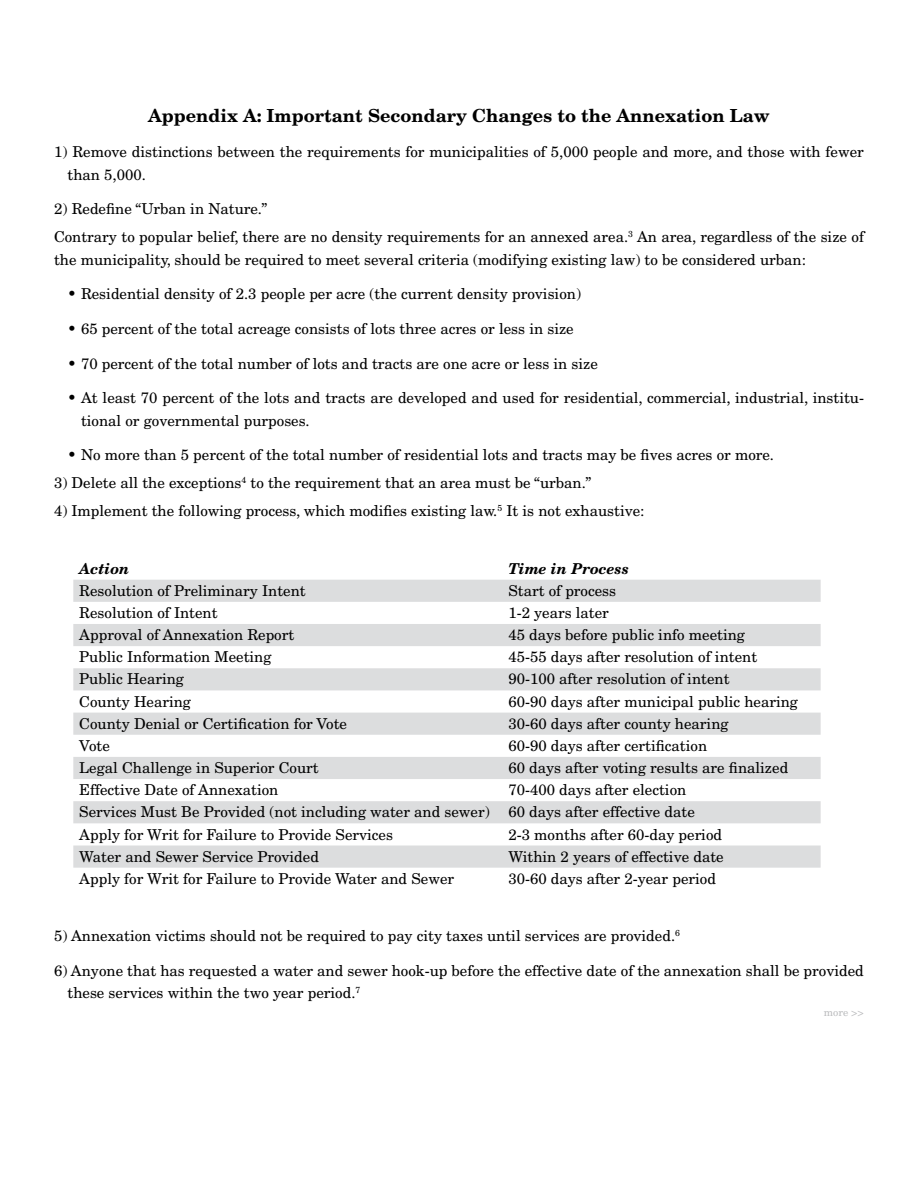
<style>
.page{position:relative;width:918px;height:1188px;background:#fff}
.page>*{position:absolute;margin:0;border:0;box-sizing:border-box;transform-origin:0 0}
.t1{font:700 18px "New Century Schlbk";color:#000}
.t2{font:15px/22.5px "New Century Schlbk";color:#000}
.t3{font:italic 700 15px "New Century Schlbk";color:#000}
.t4{font:10.5px "New Century Schlbk";color:#bcbdbf}
</style>
<div class="page">
<svg style="left:73px;top:580px;width:748px;height:288px;fill:#dcddde"></svg>
<p class="t1" style="left:148px;top:105px;width:623px">Appendix A: Important Secondary Changes to the Annexation Law</p>
<p class="t2" style="left:68px;top:142px;width:798px;text-indent:-14px">1) Remove distinctions between the requirements for municipalities of 5,000 people and more, and those with fewer than 5,000.</p>
<p class="t2" style="left:54px;top:196px;width:812px;line-height:27.9px">2) Redefine “Urban in Nature.”<br>Contrary to popular belief, there are no density requirements for an annexed area.<sup>3</sup> An area, regardless of the size of</p>
<p class="t2" style="left:54px;top:249px;width:753px">the municipality, should be required to meet several criteria (modifying existing law) to be considered urban:</p>
<p class="t2" style="left:68px;top:284px;width:515px">• Residential density of 2.3 people per acre (the current density provision)</p>
<p class="t2" style="left:68px;top:319px;width:508px">• 65 percent of the total acreage consists of lots three acres or less in size</p>
<p class="t2" style="left:68px;top:353px;width:532px">• 70 percent of the total number of lots and tracts are one acre or less in size</p>
<p class="t2" style="left:81px;top:388px;width:784px;text-indent:-14px">• At least 70 percent of the lots and tracts are developed and used for residential, commercial, industrial, institu&shy;tional or governmental purposes.</p>
<p class="t2" style="left:68px;top:445px;width:708px">• No more than 5 percent of the total number of residential lots and tracts may be fives acres or more.</p>
<p class="t2" style="left:54px;top:473px;width:539px">3) Delete all the exceptions<sup>4</sup> to the requirement that an area must be “urban.”</p>
<p class="t2" style="left:54px;top:501px;width:592px">4) Implement the following process, which modifies existing law.<sup>5</sup> It is not exhaustive:</p>
<p class="t3" style="left:79px;top:559px;width:51px">Action</p>
<p class="t3" style="left:508px;top:559px;width:122px">Time in Process</p>
<p class="t2" style="left:79px;top:581px;width:228px">Resolution of Preliminary Intent</p>
<p class="t2" style="left:508px;top:581px;width:109px">Start of process</p>
<p class="t2" style="left:79px;top:603px;width:140px">Resolution of Intent</p>
<p class="t2" style="left:508px;top:603px;width:102px">1-2 years later</p>
<p class="t2" style="left:79px;top:625px;width:216px">Approval of Annexation Report</p>
<p class="t2" style="left:508px;top:625px;width:238px">45 days before public info meeting</p>
<p class="t2" style="left:79px;top:647px;width:194px">Public Information Meeting</p>
<p class="t2" style="left:508px;top:647px;width:250px">45-55 days after resolution of intent</p>
<p class="t2" style="left:79px;top:669px;width:106px">Public Hearing</p>
<p class="t2" style="left:508px;top:669px;width:223px">90-100 after resolution of intent</p>
<p class="t2" style="left:79px;top:692px;width:113px">County Hearing</p>
<p class="t2" style="left:508px;top:692px;width:291px">60-90 days after municipal public hearing</p>
<p class="t2" style="left:79px;top:714px;width:269px">County Denial or Certification for Vote</p>
<p class="t2" style="left:508px;top:714px;width:222px">30-60 days after county hearing</p>
<p class="t2" style="left:79px;top:736px;width:32px">Vote</p>
<p class="t2" style="left:508px;top:736px;width:200px">60-90 days after certification</p>
<p class="t2" style="left:79px;top:758px;width:241px">Legal Challenge in Superior Court</p>
<p class="t2" style="left:508px;top:758px;width:281px">60 days after voting results are finalized</p>
<p class="t2" style="left:79px;top:780px;width:201px">Effective Date of Annexation</p>
<p class="t2" style="left:79px;top:780px;width:617px;text-indent:429px">70-400 days after election<br>Services Must Be Provided (not including water and sewer) 60 days after effective date<br>Apply for Writ for Failure to Provide Services</p>
<p class="t2" style="left:508px;top:824px;width:215px">2-3 months after 60-day period</p>
<p class="t2" style="left:79px;top:847px;width:241px">Water and Sewer Service Provided</p>
<p class="t2" style="left:508px;top:847px;width:217px">Within 2 years of effective date</p>
<p class="t2" style="left:79px;top:869px;width:376px">Apply for Writ for Failure to Provide Water and Sewer</p>
<p class="t2" style="left:508px;top:869px;width:209px">30-60 days after 2-year period</p>
<p class="t2" style="left:54px;top:926px;width:628px">5) Annexation victims should not be required to pay city taxes until services are provided.<sup>6</sup></p>
<p class="t2" style="left:68px;top:961px;width:798px;text-indent:-14px">6) Anyone that has requested a water and sewer hook-up before the effective date of the annexation shall be provided these services within the two year period.<sup>7</sup></p>
<p class="t4" style="left:824px;top:1006px;width:42px">more &gt;&gt;</p>
</div>
